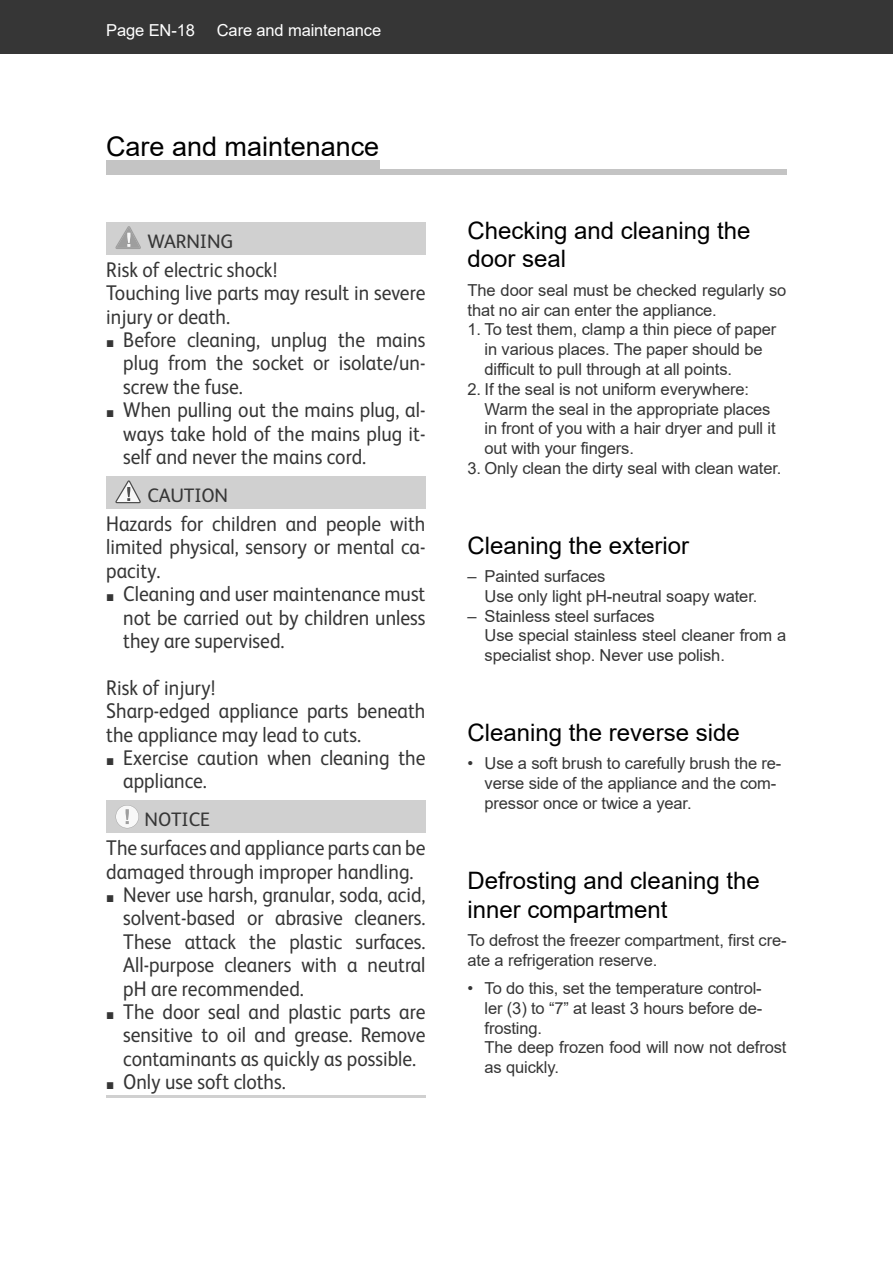
<style>
.page{position:relative;width:893px;height:1263px;background:#fff}
.page>*{position:absolute;margin:0;border:0;box-sizing:border-box;transform-origin:0 0}
.t1{font:27px "Arial";color:#000}
.t2{font:24px/28.8px "Arial";color:#000}
.t3{font:21.3px/23.4px "FS Albert";color:#363636;text-align:justify;scale:.92 1}
.t4{font:19.5px "FS Albert";letter-spacing:-.005em;color:#363636}
.t5{font:16.5px/19.8px "Arial";letter-spacing:-.01em;color:#363636}
.t6{font:16.5px "Arial";letter-spacing:-.01em;color:#fff}
.s1{font-family:"Arial";font-size:14.7px}
</style>
<div class="page">
<div style="left:106px;top:161px;width:273px;height:12px;background:#c4c4c4"></div>
<div style="left:106px;top:169px;width:680px;height:6px;background:#c4c4c4"></div>
<div style="left:106px;top:222px;width:319px;height:33px;background:#d0d0d0"></div>
<div style="left:106px;top:476px;width:319px;height:33px;background:#d0d0d0"></div>
<div style="left:106px;top:800px;width:319px;height:33px;background:#d0d0d0"></div>
<hr style="left:106px;top:1095px;width:319px;height:3px;background:#d0d0d0">
<svg style="left:115px;top:226px;width:26px;height:23px"></svg>
<svg style="left:115px;top:480px;width:26px;height:23px"></svg>
<svg style="left:116px;top:805px;width:23px;height:23px"></svg>
<div style="left:0;top:0;width:893px;height:54px;background:#363636"></div>
<p class="t6" style="left:106px;top:22px;width:90px">Page EN-18</p>
<p class="t6" style="left:217px;top:22px;width:166px">Care and maintenance</p>
<p class="t1" style="left:106px;top:131px;width:275px">Care and maintenance</p>
<p class="t4" style="left:148px;top:234px;width:87px">WARNING</p>
<p class="t3" style="left:106px;top:260px;width:348px;text-align:left">Risk of electric shock!<br>Touching live parts may result in severe injury or death.</p>
<p class="t3" style="left:123px;top:330px;width:330px;text-indent:-17px"><span class="s1">■</span> Before cleaning, unplug the mains plug from the socket or isolate/un&shy;screw the fuse.</p>
<p class="t3" style="left:123px;top:401px;width:330px;text-indent:-17px"><span class="s1">■</span> When pulling out the mains plug, al&shy;ways take hold of the mains plug it&shy;self and never the mains cord.</p>
<p class="t4" style="left:147px;top:488px;width:82px">CAUTION</p>
<p class="t3" style="left:106px;top:514px;width:348px">Hazards for children and people with limited physical, sensory or mental ca&shy;pacity.</p>
<p class="t3" style="left:123px;top:584px;width:330px;text-indent:-17px"><span class="s1">■</span> Cleaning and user maintenance must not be carried out by children unless they are supervised.</p>
<p class="t3" style="left:106px;top:678px;width:348px;text-align:left">Risk of injury!<br>Sharp-edged appliance parts beneath the appliance may lead to cuts.</p>
<p class="t3" style="left:123px;top:748px;width:330px;text-indent:-17px"><span class="s1">■</span> Exercise caution when cleaning the appliance.</p>
<p class="t4" style="left:145px;top:812px;width:67px">NOTICE</p>
<p class="t3" style="left:106px;top:839px;width:348px">The surfaces and appliance parts can be damaged through improper handling.</p>
<p class="t3" style="left:123px;top:885px;width:330px;text-indent:-17px"><span class="s1">■</span> Never use harsh, granular, soda, acid, solvent-based or abrasive cleaners.<br>These attack the plastic surfaces.<br>All-purpose cleaners with a neutral pH are recommended.</p>
<p class="t3" style="left:123px;top:1002px;width:330px;text-indent:-17px"><span class="s1">■</span> The door seal and plastic parts are sensitive to oil and grease. Remove contaminants as quickly as possible.</p>
<p class="t3" style="left:106px;top:1073px;width:197px"><span class="s1">■</span> Only use soft cloths.</p>
<p class="t2" style="left:467px;top:216px;width:284px">Checking and cleaning the door seal</p>
<p class="t5" style="left:467px;top:280px;width:320px">The door seal must be checked regularly so that no air can enter the appliance.</p>
<p class="t5" style="left:484px;top:320px;width:293px;text-indent:-17px">1. To test them, clamp a thin piece of paper in various places. The paper should be difficult to pull through at all points.</p>
<p class="t5" style="left:484px;top:379px;width:293px;text-indent:-17px">2. If the seal is not uniform everywhere:<br>Warm the seal in the appropriate places in front of you with a hair dryer and pull it out with your fingers.</p>
<p class="t5" style="left:467px;top:458px;width:315px">3. Only clean the dirty seal with clean water.</p>
<p class="t2" style="left:467px;top:531px;width:223px">Cleaning the exterior</p>
<p class="t5" style="left:484px;top:566px;width:274px;text-indent:-17px">– Painted surfaces<br>Use only light pH-neutral soapy water.</p>
<p class="t5" style="left:484px;top:606px;width:303px;text-indent:-17px">– Stainless steel surfaces<br>Use special stainless steel cleaner from a specialist shop. Never use polish.</p>
<p class="t2" style="left:467px;top:718px;width:274px">Cleaning the reverse side</p>
<p class="t5" style="left:484px;top:754px;width:298px;text-indent:-17px">• Use a soft brush to carefully brush the re&shy;verse side of the appliance and the com&shy;pressor once or twice a year.</p>
<p class="t2" style="left:467px;top:866px;width:294px">Defrosting and cleaning the inner compartment</p>
<p class="t5" style="left:467px;top:930px;width:320px">To defrost the freezer compartment, first cre&shy;ate a refrigeration reserve.</p>
<p class="t5" style="left:484px;top:978px;width:303px;text-indent:-17px">• To do this, set the temperature control-<br>ler (3) to “7” at least 3 hours before de&shy;frosting.<br>The deep frozen food will now not defrost as quickly.</p>
</div>
